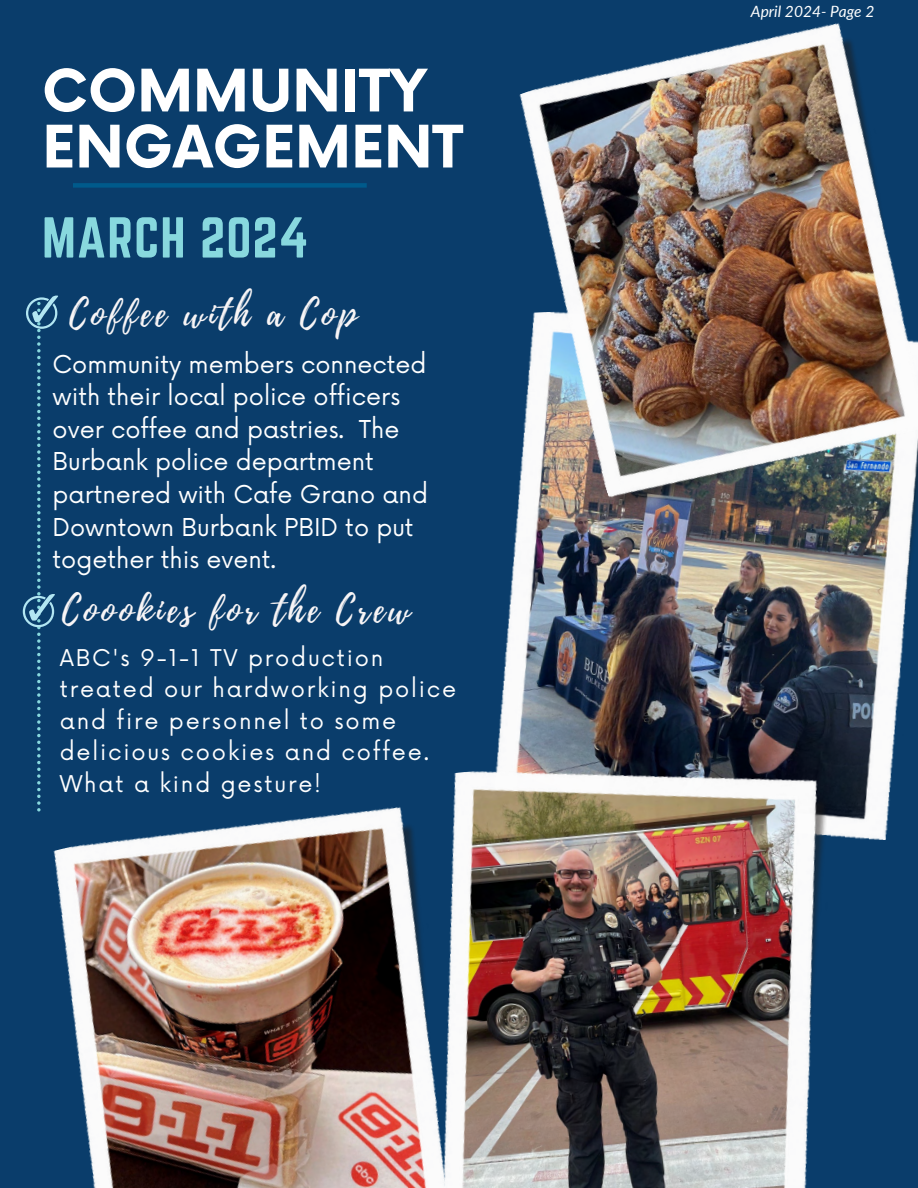
<style>
.page{position:relative;width:918px;height:1188px;background:#0a3d6b}
.page>*{position:absolute;margin:0;border:0;box-sizing:border-box;transform-origin:0 0}
.t1{font:700 57px/56.1px "Now";color:#fff}
.t2{font:50.4px "Norwester";letter-spacing:.02em;color:#88d8de}
.t3{font:36px "Playlist Script";letter-spacing:.1em;color:#f8f5f6}
.t4{font:24px/32.5px "Now";color:#fff}
.t5{font:22.5px/31.5px "Now";letter-spacing:.08em;color:#fff}
.t6{font:italic 15.6px "Lato";color:#fff}
</style>
<div class="page">
<div style="left:73px;top:183px;width:294px;height:5px;background:#005a8b"></div>
<img style="left:498px;top:536px;width:415px;height:304px">
<img style="left:514px;top:23px;width:404px;height:513px">
<img style="left:53px;top:807px;width:345px;height:381px">
<img style="left:398px;top:735px;width:476px;height:453px">
<svg style="left:23px;top:296px;width:35px;height:516px"></svg>
<h1 class="t1" style="left:42px;top:66px;width:422px">COMMUNITY<br>ENGAGEMENT</h1>
<h2 class="t2" style="left:42px;top:207px;width:268px">MARCH 2024</h2>
<h3 class="t3" style="left:69px;top:288px;width:290px">Coffee with a Cop</h3>
<p class="t4" style="left:53px;top:349px;width:377px">Community members connected with their local police officers over coffee and pastries. The<br>Burbank police department partnered with Cafe Grano and<br>Downtown Burbank PBID to put together this event.</p>
<h3 class="t3" style="left:62px;top:585px;width:350px">Coookies for the Crew</h3>
<p class="t5" style="left:60px;top:643px;width:398px">ABC's 9-1-1 TV production treated our hardworking police and fire personnel to some delicious cookies and coffee.<br>What a kind gesture!</p>
<p class="t6" style="left:751px;top:2px;width:125px">April 2024- Page 2</p>
</div>
